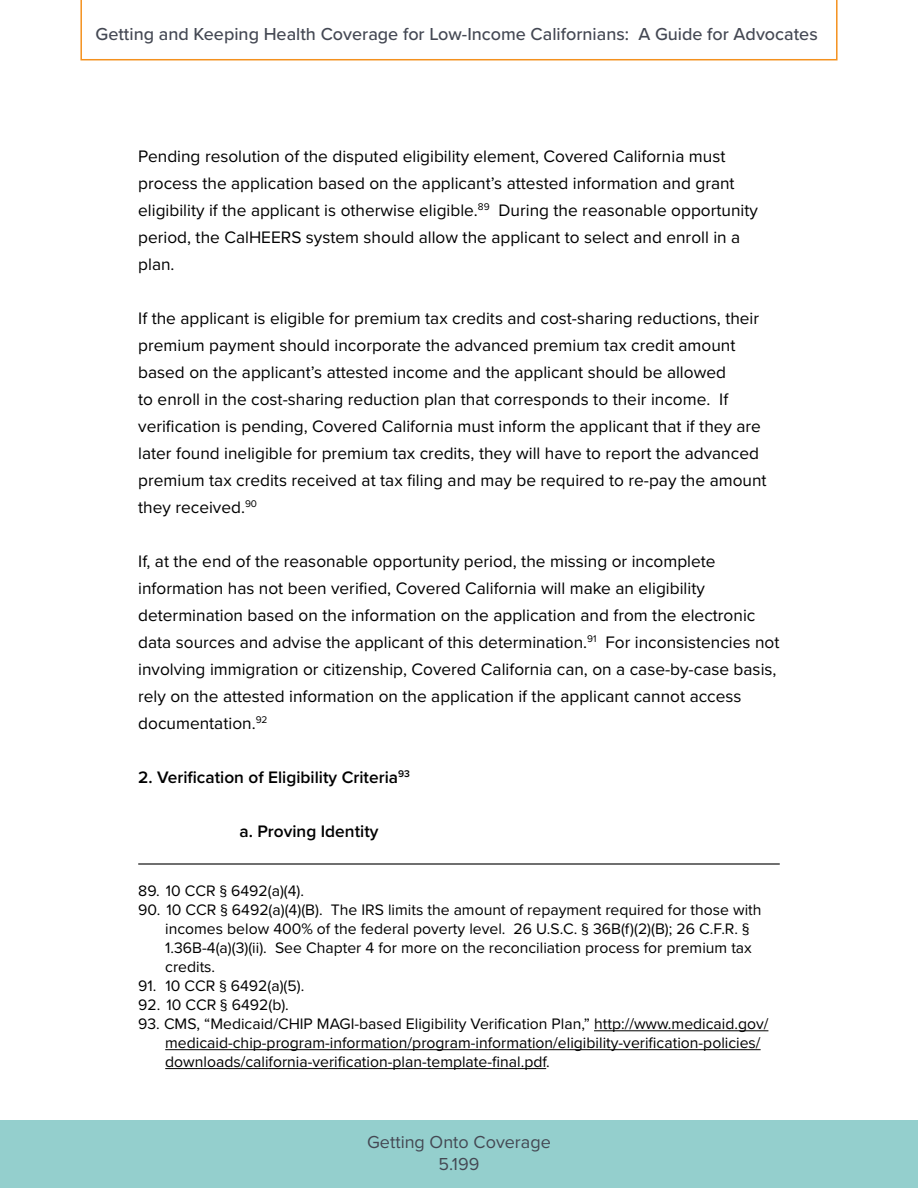
<style>
.page{position:relative;width:918px;height:1188px;background:#fff}
.page>*{position:absolute;margin:0;border:0;box-sizing:border-box;transform-origin:0 0}
.t1{font:500 18px "Proxima Nova";color:#444853}
.t2{font:18px/21.6px "Proxima Nova";color:#444853;text-align:center}
.t3{font:17.25px/27px "Proxima Nova";color:#000}
.t4{font:600 17.25px "Proxima Nova";color:#000}
.t5{font:15.75px/18.9px "Proxima Nova";color:#000}
</style>
<div class="page">
<div style="left:0;top:1120px;width:918px;height:68px;background:#94cfcd"></div>
<svg style="left:80px;top:0;width:758px;height:60px"></svg>
<hr style="left:138px;top:863px;width:642px;height:2px;background:#000">
<hr style="left:594px;top:1031px;width:174px;height:1px;background:#000">
<hr style="left:165px;top:1049px;width:596px;height:1px;background:#000">
<hr style="left:165px;top:1068px;width:381px;height:1px;background:#000">
<p class="t1" style="left:96px;top:23px;width:724px">Getting and Keeping Health Coverage for Low-Income Californians: A Guide for Advocates</p>
<p class="t3" style="left:138px;top:143px;width:621px">Pending resolution of the disputed eligibility element, Covered California must process the application based on the applicant’s attested information and grant eligibility if the applicant is otherwise eligible.<sup>89</sup> During the reasonable opportunity period, the CalHEERS system should allow the applicant to select and enroll in a plan.</p>
<p class="t3" style="left:138px;top:305px;width:630px">If the applicant is eligible for premium tax credits and cost-sharing reductions, their premium payment should incorporate the advanced premium tax credit amount based on the applicant’s attested income and the applicant should be allowed<br>to enroll in the cost-sharing reduction plan that corresponds to their income. If verification is pending, Covered California must inform the applicant that if they are later found ineligible for premium tax credits, they will have to report the advanced premium tax credits received at tax filing and may be required to re-pay the amount they received.<sup>90</sup></p>
<p class="t3" style="left:138px;top:548px;width:643px">If, at the end of the reasonable opportunity period, the missing or incomplete information has not been verified, Covered California will make an eligibility determination based on the information on the application and from the electronic data sources and advise the applicant of this determination.<sup>91</sup> For inconsistencies not involving immigration or citizenship, Covered California can, on a case-by-case basis, rely on the attested information on the application if the applicant cannot access documentation.<sup>92</sup></p>
<p class="t4" style="left:138px;top:767px;width:273px">2. Verification of Eligibility Criteria<sup>93</sup></p>
<p class="t4" style="left:239px;top:821px;width:141px">a. Proving Identity</p>
<p class="t5" style="left:138px;top:882px;width:167px">89. 10 CCR § 6492(a)(4).</p>
<p class="t5" style="left:165px;top:901px;width:598px;text-indent:-27px">90. 10 CCR § 6492(a)(4)(B). The IRS limits the amount of repayment required for those with incomes below 400% of the federal poverty level. 26 U.S.C. § 36B(f)(2)(B); 26 C.F.R. § 1.36B-4(a)(3)(ii). See Chapter 4 for more on the reconciliation process for premium tax credits.</p>
<p class="t5" style="left:138px;top:977px;width:168px">91. 10 CCR § 6492(a)(5).</p>
<p class="t5" style="left:138px;top:995px;width:152px">92. 10 CCR § 6492(b).</p>
<p class="t5" style="left:165px;top:1014px;width:605px;text-indent:-27px">93. CMS, “Medicaid/CHIP MAGI-based Eligibility Verification Plan,” http://www.medicaid.gov/ medicaid-chip-program-information/program-information/eligibility-verification-policies/ downloads/california-verification-plan-template-final.pdf.</p>
<p class="t2" style="left:367px;top:1132px;width:185px">Getting Onto Coverage<br>5.199</p>
</div>
